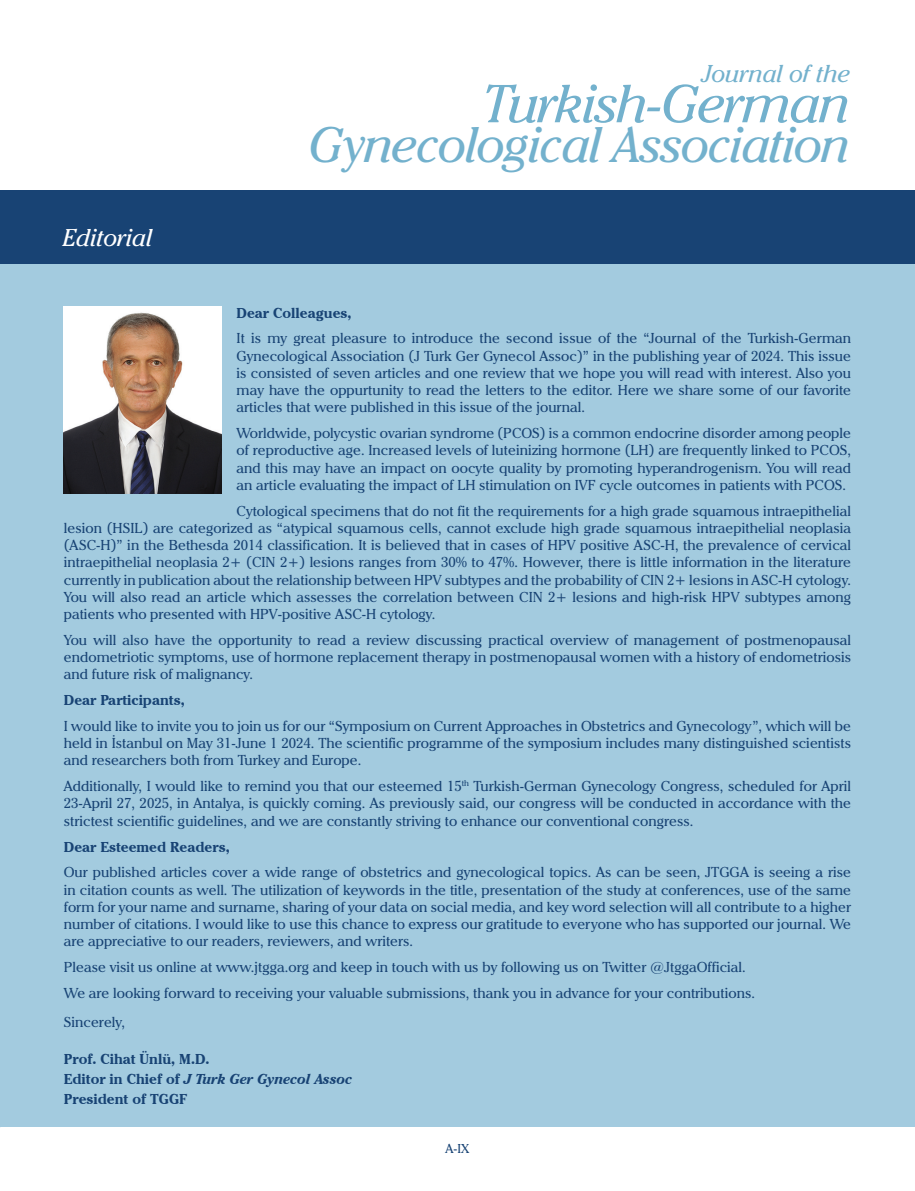
<style>
.page{position:relative;width:915px;height:1191px;background:#fff}
.page>*{position:absolute;margin:0;border:0;box-sizing:border-box;transform-origin:0 0}
.t1{font:italic 52.8px "Cheltenham IT Cby BT";letter-spacing:-.025em;color:#73b1cd}
.t2{font:italic 49.35px "Cheltenham IT Cby BT";letter-spacing:-.025em;color:#73b1cd}
.t3{font:italic 24.15px "Cheltenham IT Cby BT";color:#73b1cd}
.ABSTRACT{font:italic 24px "Cheltenham IT Cby BT";color:#fff}
.EDİTÖR_YAZI{font:14.25px/17.2px "Cheltenham IT Cby BT";color:#184374;text-align:justify}
.EDİTÖR_YAZI-2{font:700 14.25px "Cheltenham IT Cby BT";color:#184374}
.t4{font:italic 700 14.25px "Cheltenham IT Cby BT";color:#184374}
.t5{font:12.75px "Cheltenham IT Cby BT";color:#184374}
.s1{font-style:normal}
</style>
<div class="page">
<div style="left:0;top:190px;width:914px;height:75px;background:#184374"></div>
<div style="left:0;top:265px;width:914px;height:862px;background:#a3cbdf"></div>
<img style="left:64px;top:307px;width:158px;height:186px">
<p class="ABSTRACT" style="left:63px;top:223px;width:91px">Editorial</p>
<h3 class="ABSTRACT" style="left:64px;top:223px;width:64px">xxxxx</h3>
<h3 class="t3" style="left:701px;top:59px;width:150px">Journal of the</h3>
<h1 class="t1" style="left:482px;top:71px;width:369px">Turkish-German</h1>
<h2 class="t2" style="left:309px;top:114px;width:543px">Gynecological Association</h2>
<p class="EDİTÖR_YAZI-2" style="left:236px;top:304px;width:116px">Dear Colleagues,</p>
<p class="EDİTÖR_YAZI" style="left:236px;top:329px;width:616px">It is my great pleasure to introduce the second issue of the “Journal of the Turkish-German Gynecological Association (J Turk Ger Gynecol Assoc)” in the publishing year of 2024. This issue is consisted of seven articles and one review that we hope you will read with interest. Also you may have the oppurtunity to read the letters to the editor. Here we share some of our favorite articles that were published in this issue of the journal.</p>
<p class="EDİTÖR_YAZI" style="left:236px;top:424px;width:616px">Worldwide, polycystic ovarian syndrome (PCOS) is a common endocrine disorder among people of reproductive age. Increased levels of luteinizing hormone (LH) are frequently linked to PCOS, and this may have an impact on oocyte quality by promoting hyperandrogenism. You will read an article evaluating the impact of LH stimulation on IVF cycle outcomes in patients with PCOS.</p>
<p class="EDİTÖR_YAZI" style="left:64px;top:502px;width:788px;text-indent:173px">Cytological specimens that do not fit the requirements for a high grade squamous intraepithelial lesion (HSIL) are categorized as “atypical squamous cells, cannot exclude high grade squamous intraepithelial neoplasia (ASC-H)” in the Bethesda 2014 classification. It is believed that in cases of HPV positive ASC-H, the prevalence of cervical intraepithelial neoplasia 2+ (CIN 2+) lesions ranges from 30% to 47%. However, there is little information in the literature currently in publication about the relationship between HPV subtypes and the probability of CIN 2+ lesions in ASC-H cytology.<br>You will also read an article which assesses the correlation between CIN 2+ lesions and high-risk HPV subtypes among patients who presented with HPV-positive ASC-H cytology.</p>
<p class="EDİTÖR_YAZI" style="left:64px;top:631px;width:788px">You will also have the opportunity to read a review discussing practical overview of management of postmenopausal endometriotic symptoms, use of hormone replacement therapy in postmenopausal women with a history of endometriosis and future risk of malignancy.</p>
<p class="EDİTÖR_YAZI-2" style="left:64px;top:691px;width:122px">Dear Participants,</p>
<p class="EDİTÖR_YAZI" style="left:64px;top:717px;width:788px">I would like to invite you to join us for our “Symposium on Current Approaches in Obstetrics and Gynecology”, which will be held in İstanbul on May 31-June 1 2024. The scientific programme of the symposium includes many distinguished scientists and researchers both from Turkey and Europe.</p>
<p class="EDİTÖR_YAZI" style="left:64px;top:777px;width:788px">Additionally, I would like to remind you that our esteemed 15<sup>th</sup> Turkish-German Gynecology Congress, scheduled for April 23-April 27, 2025, in Antalya, is quickly coming. As previously said, our congress will be conducted in accordance with the strictest scientific guidelines, and we are constantly striving to enhance our conventional congress.</p>
<p class="EDİTÖR_YAZI-2" style="left:64px;top:837px;width:167px">Dear Esteemed Readers,</p>
<p class="EDİTÖR_YAZI" style="left:64px;top:863px;width:788px">Our published articles cover a wide range of obstetrics and gynecological topics. As can be seen, JTGGA is seeing a rise in citation counts as well. The utilization of keywords in the title, presentation of the study at conferences, use of the same form for your name and surname, sharing of your data on social media, and key word selection will all contribute to a higher number of citations. I would like to use this chance to express our gratitude to everyone who has supported our journal. We are appreciative to our readers, reviewers, and writers.</p>
<p class="EDİTÖR_YAZI" style="left:64px;top:958px;width:683px">Please visit us online at www.jtgga.org and keep in touch with us by following us on Twitter @JtggaOfficial.</p>
<p class="EDİTÖR_YAZI" style="left:64px;top:984px;width:692px">We are looking forward to receiving your valuable submissions, thank you in advance for your contributions.</p>
<p class="EDİTÖR_YAZI" style="left:64px;top:1012px;width:63px">Sincerely,</p>
<p class="EDİTÖR_YAZI-2" style="left:64px;top:1050px;width:147px">Prof. Cihat Ünlü, M.D.</p>
<p class="t4" style="left:64px;top:1070px;width:290px"><span class="s1">Editor in Chief of</span> J Turk Ger Gynecol Assoc</p>
<p class="EDİTÖR_YAZI-2" style="left:64px;top:1090px;width:125px">President of TGGF</p>
<p class="t5" style="left:445px;top:1140px;width:25px">A-IX</p>
</div>
